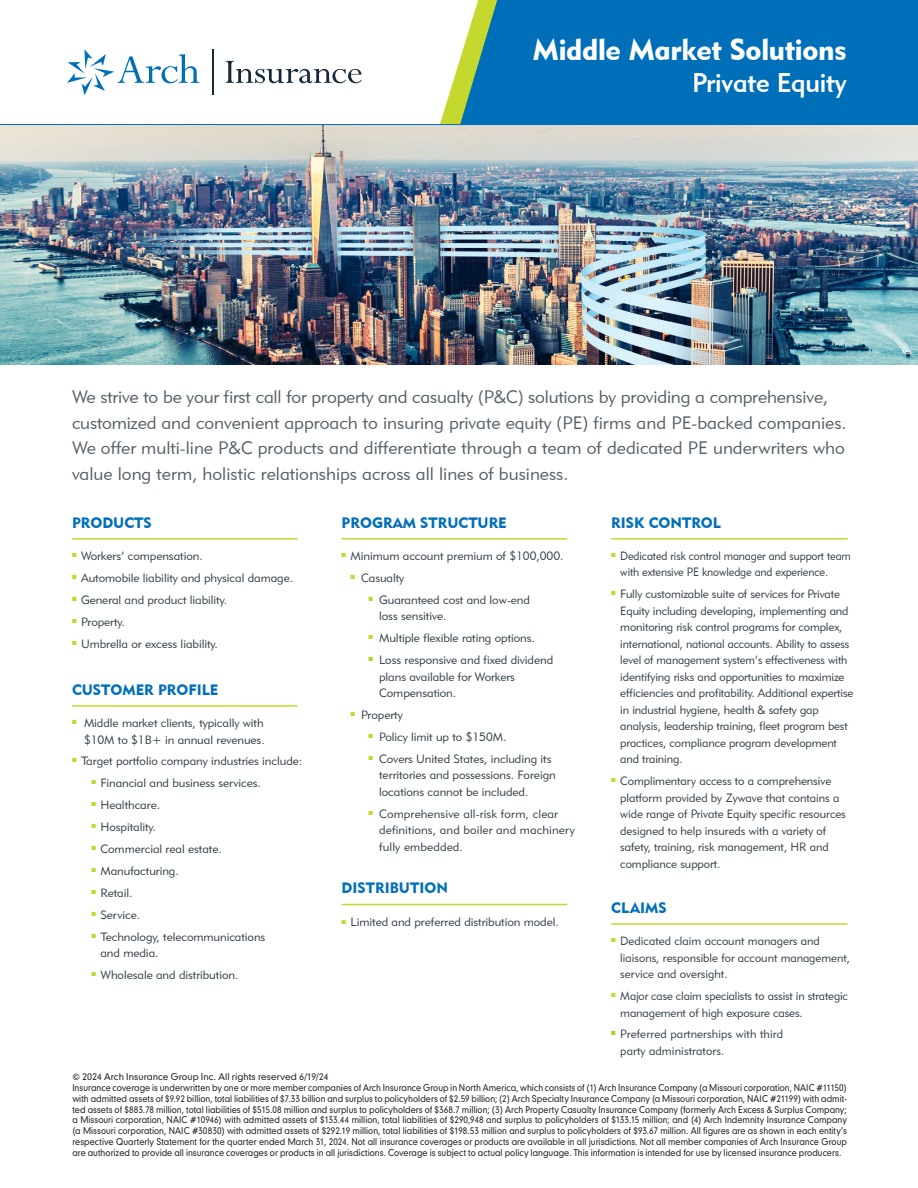
<style>
.page{position:relative;width:918px;height:1188px;background:#fff}
.page>*{position:absolute;margin:0;border:0;box-sizing:border-box;transform-origin:0 0}
.t1{font:30px "Geometric 415 BT Black A";letter-spacing:-.01em;color:#fff}
.t2{font:27px "Geometric 415 BT Medium A";letter-spacing:-.01em;color:#fff}
.t3{font:18px/25.5px "Geometric 415 BT Lite A";color:#576069}
.Category_Titles__3-c{font:15px "Geometric 415 BT Black A";color:#006fba}
.t4{font:12px/16.5px "Geometric 415 BT Lite A";letter-spacing:-.005em;color:#333f48}
.t5{font:12px/16.5px "Geometric 415 BT Lite A";letter-spacing:-.005em;color:#333f48;scale:.92 1}
.t6{font:12px/16.5px "Geometric 415 BT Lite A";letter-spacing:-.005em;color:#333f48;scale:.95 1}
.t7{font:9px/10.8px "Geometric 706 BT Medium B";letter-spacing:.005em;color:#231f20;text-align:justify;scale:.91 1}
.t8{font:9px "Geometric 706 BT Medium B";letter-spacing:.005em;color:#231f20}
.s1{color:#c4d82d}
</style>
<div class="page">
<img style="left:0;top:125px;width:918px;height:240px">
<hr style="left:72px;top:538px;width:226px;height:2px;background:#c4d82d">
<hr style="left:72px;top:705px;width:226px;height:2px;background:#c4d82d">
<hr style="left:342px;top:538px;width:225px;height:2px;background:#c4d82d">
<hr style="left:342px;top:904px;width:225px;height:1px;background:#c4d82d">
<hr style="left:611px;top:538px;width:237px;height:2px;background:#c4d82d">
<hr style="left:611px;top:923px;width:237px;height:2px;background:#c4d82d">
<div style="left:497px;top:0;width:421px;height:124px;background:#006fba"></div>
<svg style="left:440px;top:0;width:57px;height:124px"></svg>
<hr style="left:0;top:124px;width:918px;height:1px;background:#006fba">
<svg style="left:226px;top:61px;width:136px;height:22px"></svg>
<hr style="left:212px;top:49px;width:1px;height:46px;background:#172938">
<svg style="left:67px;top:49px;width:132px;height:46px"></svg>
<p class="t1" style="left:533px;top:31px;width:315px">Middle Market Solutions</p>
<p class="t2" style="left:692px;top:66px;width:156px">Private Equity</p>
<p class="t3" style="left:72px;top:384px;width:776px">We strive to be your first call for property and casualty (P&amp;C) solutions by providing a comprehensive, customized and convenient approach to insuring private equity (PE) firms and PE-backed companies.<br>We offer multi-line P&amp;C products and differentiate through a team of dedicated PE underwriters who value long term, holistic relationships across all lines of business.</p>
<p class="Category_Titles__3-c" style="left:72px;top:513px;width:81px">PRODUCTS</p>
<p class="t4" style="left:72px;top:547px;width:132px"><sup>■</sup> Workers’ compensation.</p>
<p class="t4" style="left:72px;top:569px;width:223px"><sup>■</sup> Automobile liability and physical damage.</p>
<p class="t4" style="left:72px;top:591px;width:157px"><sup>■</sup> General and product liability.</p>
<p class="t4" style="left:72px;top:613px;width:54px"><sup>■</sup> Property.</p>
<p class="t4" style="left:72px;top:635px;width:147px"><sup>■</sup> Umbrella or excess liability.</p>
<p class="Category_Titles__3-c" style="left:72px;top:680px;width:148px">CUSTOMER PROFILE</p>
<p class="t4" style="left:72px;top:714px;width:194px;text-align:right"><sup>■</sup> Middle market clients, typically with $10M to $1B+ in annual revenues.</p>
<p class="t4" style="left:72px;top:753px;width:232px"><sup>■</sup> Target portfolio company industries include:</p>
<p class="t4" style="left:92px;top:775px;width:171px"><sup>■</sup> Financial and business services.</p>
<p class="t4" style="left:92px;top:797px;width:70px"><sup>■</sup> Healthcare.</p>
<p class="t4" style="left:92px;top:819px;width:66px"><sup>■</sup> Hospitality.</p>
<p class="t4" style="left:92px;top:840px;width:132px"><sup>■</sup> Commercial real estate.</p>
<p class="t4" style="left:92px;top:862px;width:89px"><sup>■</sup> Manufacturing.</p>
<p class="t4" style="left:92px;top:884px;width:43px"><sup>■</sup> Retail.</p>
<p class="t4" style="left:92px;top:906px;width:50px"><sup>■</sup> Service.</p>
<p class="t4" style="left:100px;top:928px;width:166px;text-indent:-9px"><sup>■</sup> Technology, telecommunications and media.</p>
<p class="t4" style="left:92px;top:966px;width:148px"><sup>■</sup> Wholesale and distribution.</p>
<p class="Category_Titles__3-c" style="left:342px;top:513px;width:167px">PROGRAM STRUCTURE</p>
<p class="t4" style="left:342px;top:547px;width:223px"><sup>■</sup> Minimum account premium of $100,000.</p>
<p class="t4" style="left:351px;top:569px;width:55px"><sup>■</sup> Casualty</p>
<p class="t4" style="left:379px;top:591px;width:152px;text-indent:-10px"><sup>■</sup> Guaranteed cost and low-end loss sensitive.</p>
<p class="t4" style="left:369px;top:629px;width:168px"><sup>■</sup> Multiple flexible rating options.</p>
<p class="t4" style="left:379px;top:651px;width:176px;text-indent:-10px"><sup>■</sup> Loss responsive and fixed dividend plans available for Workers<br>Compensation.</p>
<p class="t4" style="left:351px;top:706px;width:54px"><sup>■</sup> Property</p>
<p class="t4" style="left:369px;top:728px;width:139px"><sup>■</sup> Policy limit up to $150M.</p>
<p class="t4" style="left:379px;top:750px;width:178px;text-indent:-10px"><sup>■</sup> Covers United States, including its territories and possessions. Foreign locations cannot be included.</p>
<p class="t4" style="left:379px;top:805px;width:197px;text-indent:-10px"><sup>■</sup> Comprehensive all-risk form, clear definitions, and boiler and machinery fully embedded.</p>
<p class="Category_Titles__3-c" style="left:342px;top:879px;width:108px">DISTRIBUTION</p>
<p class="t4" style="left:342px;top:913px;width:219px"><span class="s1">■</span> Limited and preferred distribution model.</p>
<p class="Category_Titles__3-c" style="left:611px;top:513px;width:111px">RISK CONTROL</p>
<p class="t5" style="left:620px;top:547px;width:252px;text-indent:-9px"><sup>■</sup> Dedicated risk control manager and support team with extensive PE knowledge and experience.</p>
<p class="t4" style="left:620px;top:586px;width:235px;text-indent:-9px"><sup>■</sup> Fully customizable suite of services for Private Equity including developing, implementing and monitoring risk control programs for complex, international, national accounts. Ability to assess level of management system’s effectiveness with identifying risks and opportunities to maximize efficiencies and profitability. Additional expertise in industrial hygiene, health &amp; safety gap analysis, leadership training, fleet program best practices, compliance program development and training.</p>
<p class="t4" style="left:620px;top:773px;width:227px;text-indent:-9px"><sup>■</sup> Complimentary access to a comprehensive platform provided by Zywave that contains a wide range of Private Equity specific resources designed to help insureds with a variety of safety, training, risk management, HR and compliance support.</p>
<p class="Category_Titles__3-c" style="left:611px;top:898px;width:57px">CLAIMS</p>
<p class="t4" style="left:620px;top:933px;width:231px;text-indent:-9px"><sup>■</sup> Dedicated claim account managers and liaisons, responsible for account management, service and oversight.</p>
<p class="t6" style="left:620px;top:987px;width:241px;text-indent:-9px"><sup>■</sup> Major case claim specialists to assist in strategic management of high exposure cases.</p>
<p class="t4" style="left:620px;top:1026px;width:164px;text-indent:-9px"><sup>■</sup> Preferred partnerships with third party administrators.</p>
<p class="t8" style="left:72px;top:1071px;width:258px">© 2024 Arch Insurance Group Inc. All rights reserved 6/19/24</p>
<p class="t7" style="left:72px;top:1082px;width:853px">Insurance coverage is underwritten by one or more member companies of Arch Insurance Group in North America, which consists of (1) Arch Insurance Company (a Missouri corporation, NAIC #11150) with admitted assets of $9.92 billion, total liabilities of $7.33 billion and surplus to policyholders of $2.59 billion; (2) Arch Specialty Insurance Company (a Missouri corporation, NAIC #21199) with admit&shy;ted assets of $883.78 million, total liabilities of $515.08 million and surplus to policyholders of $368.7 million; (3) Arch Property Casualty Insurance Company (formerly Arch Excess &amp; Surplus Company; a Missouri corporation, NAIC #10946) with admitted assets of $133.44 million, total liabilities of $290,948 and surplus to policyholders of $133.15 million; and (4) Arch Indemnity Insurance Company (a Missouri corporation, NAIC #30830) with admitted assets of $292.19 million, total liabilities of $198.53 million and surplus to policyholders of $93.67 million. All figures are as shown in each entity’s respective Quarterly Statement for the quarter ended March 31, 2024. Not all insurance coverages or products are available in all jurisdictions. Not all member companies of Arch Insurance Group are authorized to provide all insurance coverages or products in all jurisdictions. Coverage is subject to actual policy language. This information is intended for use by licensed insurance producers.</p>
</div>
